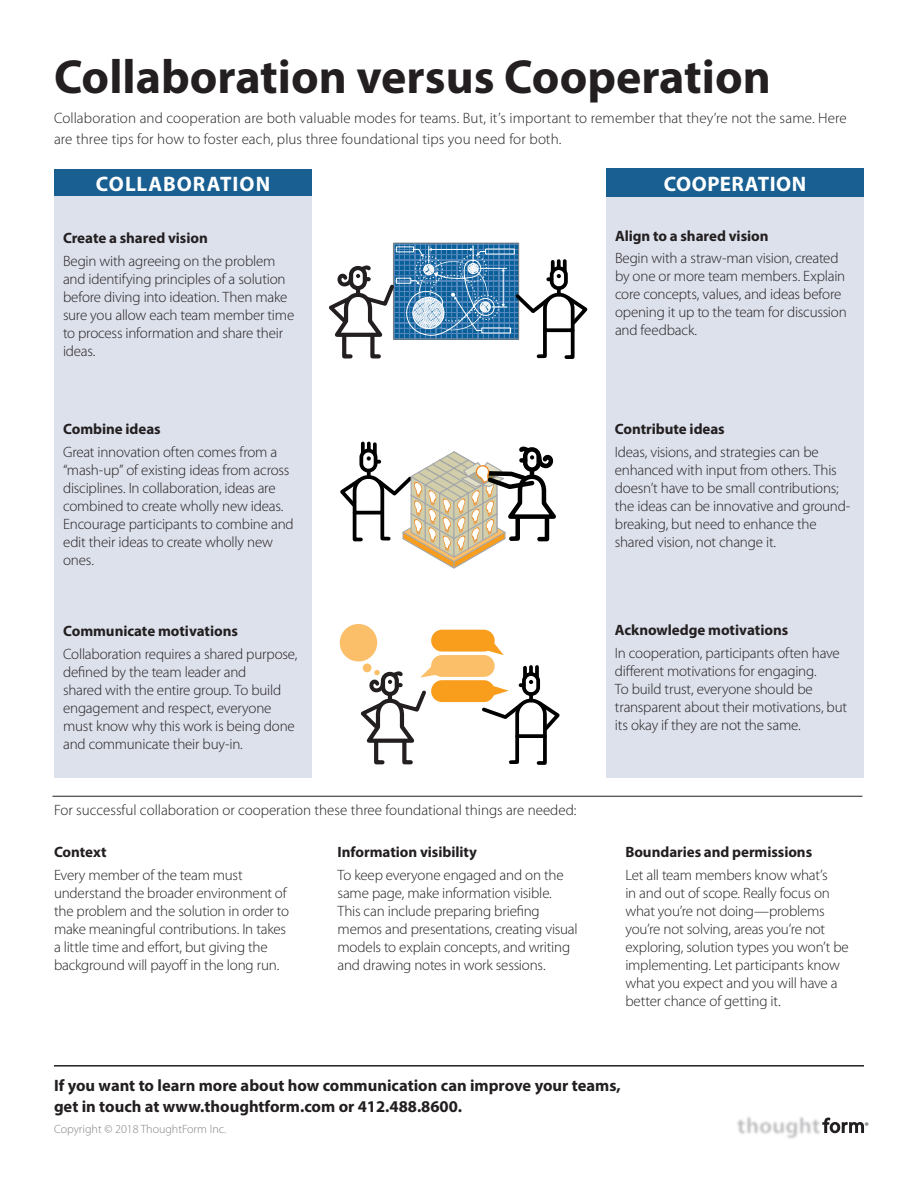
<style>
.page{position:relative;width:918px;height:1188px;background:#fff}
.page>*{position:absolute;margin:0;border:0;box-sizing:border-box;transform-origin:0 0}
.t1{font:700 48px "Myriad Pro";color:#231f20}
.text{font:700 21px "Myriad Pro";letter-spacing:.035em;color:#fff}
.t2{font:700 16.5px/21px "Myriad Pro";color:#231f20}
.text-2{font:300 15px/18px "Myriad Pro";letter-spacing:-.01em;color:#231f20}
.text-3{font:700 15px "Myriad Pro";letter-spacing:-.005em;color:#231f20}
.t3{font:300 12px "Myriad Pro";color:#808285}
.t4{font:9.6px "Myriad Pro";color:#231f20}
</style>
<div class="page">
<div style="left:54px;top:196px;width:258px;height:582px;background:#dde1ec"></div>
<div style="left:606px;top:196px;width:258px;height:582px;background:#dde1ec"></div>
<div style="left:393px;top:243px;width:126px;height:96px;border:1px solid #808080"></div>
<svg style="left:329px;top:246px;width:259px;height:113px"></svg>
<img style="left:737px;top:1117px;width:99px;height:22px">
<svg style="left:822px;top:1118px;width:42px;height:15px"></svg>
<hr style="left:54px;top:1065px;width:810px;height:2px;background:#231f20">
<div style="left:606px;top:169px;width:258px;height:28px;background:#195f92"></div>
<hr style="left:52px;top:796px;width:810px;height:1px;background:#231f20">
<div style="left:54px;top:170px;width:258px;height:26px;background:#195f92"></div>
<svg style="left:340px;top:443px;width:216px;height:126px"></svg>
<svg style="left:489px;top:644px;width:15px;height:11px"></svg>
<div style="left:431px;top:630px;width:64px;height:22px;background:#f99d1c;border-radius:11px"></div>
<div style="left:431px;top:655px;width:64px;height:22px;background:#fbbe69;border-radius:11px"></div>
<svg style="left:479px;top:667px;width:81px;height:98px"></svg>
<div style="left:431px;top:680px;width:64px;height:22px;background:#f99d1c;border-radius:11px"></div>
<svg style="left:360px;top:663px;width:79px;height:102px"></svg>
<div style="left:340px;top:624px;width:37px;height:37px;background:#fbbe69;border-radius:50%"></div>
<div style="left:363px;top:664px;width:8px;height:8px;background:#fbbe69;border-radius:50%"></div>
<p class="t1" style="left:54px;top:45px;width:718px">Collaboration versus Cooperation</p>
<p class="text-2" style="left:54px;top:107px;width:794px;line-height:21px">Collaboration and cooperation are both valuable modes for teams. But, it’s important to remember that they’re not the same. Here are three tips for how to foster each, plus three foundational tips you need for both.</p>
<p class="text" style="left:96px;top:170px;width:176px">COLLABORATION</p>
<p class="text" style="left:664px;top:170px;width:144px">COOPERATION</p>
<p class="text-3" style="left:63px;top:228px;width:146px">Create a shared vision</p>
<p class="text-2" style="left:63px;top:252px;width:233px">Begin with agreeing on the problem and identifying principles of a solution before diving into ideation. Then make sure you allow each team member time to process information and share their ideas.</p>
<p class="text-3" style="left:63px;top:419px;width:99px">Combine ideas</p>
<p class="text-2" style="left:63px;top:443px;width:232px">Great innovation often comes from a “mash-up” of existing ideas from across disciplines. In collaboration, ideas are combined to create wholly new ideas.<br>Encourage participants to combine and edit their ideas to create wholly new ones.</p>
<p class="text-3" style="left:63px;top:621px;width:176px">Communicate motivations</p>
<p class="text-2" style="left:63px;top:645px;width:236px">Collaboration requires a shared purpose, defined by the team leader and<br>shared with the entire group. To build engagement and respect, everyone must know why this work is being done and communicate their buy-in.</p>
<p class="text-2" style="left:54px;top:802px;width:524px">For successful collaboration or cooperation these three foundational things are needed:</p>
<p class="text-3" style="left:54px;top:842px;width:54px">Context</p>
<p class="text-2" style="left:54px;top:866px;width:237px">Every member of the team must understand the broader environment of the problem and the solution in order to make meaningful contributions. In takes a little time and effort, but giving the background will payoff in the long run.</p>
<p class="text-3" style="left:338px;top:842px;width:141px">Information visibility</p>
<p class="text-2" style="left:338px;top:866px;width:242px">To keep everyone engaged and on the same page, make information visible.<br>This can include preparing briefing memos and presentations, creating visual models to explain concepts, and writing and drawing notes in work sessions.</p>
<p class="text-3" style="left:615px;top:226px;width:155px">Align to a shared vision</p>
<p class="text-2" style="left:615px;top:250px;width:233px">Begin with a straw-man vision, created by one or more team members. Explain core concepts, values, and ideas before opening it up to the team for discussion and feedback.</p>
<p class="text-3" style="left:615px;top:419px;width:111px">Contribute ideas</p>
<p class="text-2" style="left:615px;top:443px;width:237px">Ideas, visions, and strategies can be enhanced with input from others. This doesn’t have to be small contributions; the ideas can be innovative and ground&shy;breaking, but need to enhance the shared vision, not change it.</p>
<p class="text-3" style="left:615px;top:620px;width:175px">Acknowledge motivations</p>
<p class="text-2" style="left:615px;top:644px;width:234px">In cooperation, participants often have different motivations for engaging.<br>To build trust, everyone should be transparent about their motivations, but its okay if they are not the same.</p>
<p class="text-3" style="left:625px;top:842px;width:188px">Boundaries and permissions</p>
<p class="text-2" style="left:625px;top:866px;width:225px">Let all team members know what’s<br>in and out of scope. Really focus on what you’re not doing—problems you’re not solving, areas you’re not exploring, solution types you won’t be implementing. Let participants know what you expect and you will have a better chance of getting it.</p>
<p class="t2" style="left:54px;top:1074px;width:568px">If you want to learn more about how communication can improve your teams, get in touch at www.thoughtform.com or 412.488.8600.</p>
<p class="t3" style="left:54px;top:1122px;width:174px">Copyright © 2018 ThoughtForm Inc.</p>
<p class="t4" style="left:865px;top:1120px;width:6px">®</p>
</div>
